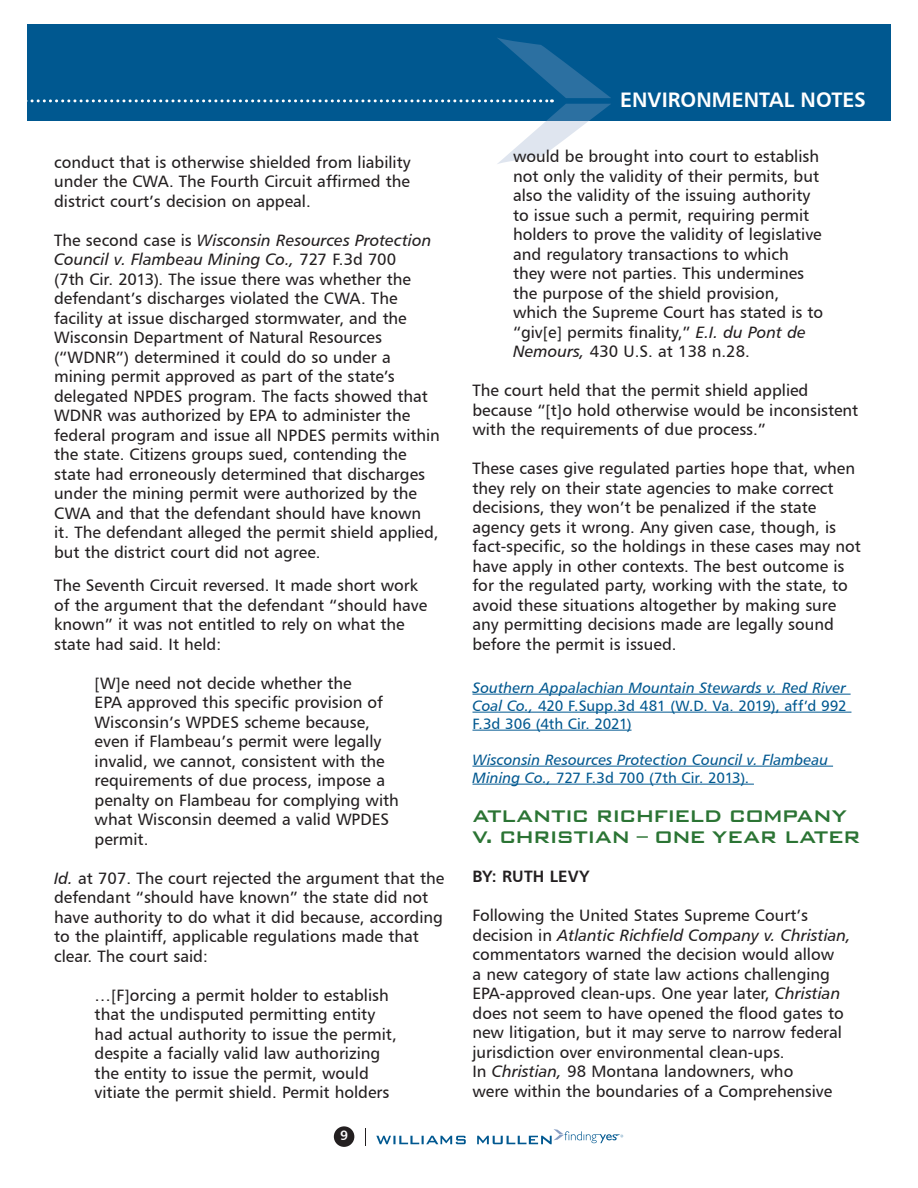
<style>
.page{position:relative;width:918px;height:1188px;background:#fff}
.page>*{position:absolute;margin:0;border:0;box-sizing:border-box;transform-origin:0 0}
.t1{font:500 22.5px/21.6px "Bank Gothic BT";letter-spacing:-.055em;color:#2b7434}
.t2{font:21px "Humanist 777 BT Bold B";color:#fff}
.t3{font:16.5px/19.5px "Humanist 777 BT Roman B";color:#231f20}
.t4{font:16.5px/19.5px "Humanist 777 BT Italic B";color:#231f20}
.t5{font:16.5px "Humanist 777 BT Bold B";letter-spacing:.005em;color:#231f20}
.t6{font:15px/18px "Humanist 777 BT Roman B";letter-spacing:-.005em;color:#005890}
.t7{font:15px "Humanist 777 BT Italic B";letter-spacing:.005em;color:#005890}
.t8{font:13.5px "Humanist 777 BT Bold B";color:#fff}
.s1{font-family:"Humanist 777 BT Roman B"}
.s2{font-family:"Humanist 777 BT Italic B"}
</style>
<div class="page">
<div style="left:334px;top:1126px;width:20px;height:21px;background:#231f20;border-radius:50%"></div>
<svg style="left:365px;top:1128px;width:1px;height:18px"></svg>
<svg style="left:376px;top:1129px;width:247px;height:15px"></svg>
<div style="left:27px;top:25px;width:864px;height:96px;background:#005890"></div>
<svg style="left:27px;top:38px;width:584px;height:126px"></svg>
<hr style="left:472px;top:694px;width:379px;height:1px;background:#005890">
<hr style="left:472px;top:712px;width:379px;height:1px;background:#005890">
<hr style="left:472px;top:730px;width:160px;height:1px;background:#005890">
<hr style="left:472px;top:766px;width:361px;height:1px;background:#005890">
<hr style="left:472px;top:784px;width:282px;height:1px;background:#005890">
<p class="t3" style="left:54px;top:152px;width:358px;text-align:justify">conduct that is otherwise shielded from liability under the CWA. The Fourth Circuit affirmed the district court’s decision on appeal.</p>
<p class="t4" style="left:54px;top:230px;width:379px"><span class="s1">The second case is</span> Wisconsin Resources Protection<br>Council v. Flambeau Mining Co., <span class="s1">727 F.3d 700</span></p>
<p class="t3" style="left:54px;top:269px;width:387px">(7th Cir. 2013). The issue there was whether the defendant’s discharges violated the CWA. The facility at issue discharged stormwater, and the Wisconsin Department of Natural Resources (“WDNR”) determined it could do so under a mining permit approved as part of the state’s delegated NPDES program. The facts showed that WDNR was authorized by EPA to administer the federal program and issue all NPDES permits within the state. Citizens groups sued, contending the state had erroneously determined that discharges under the mining permit were authorized by the CWA and that the defendant should have known it. The defendant alleged the permit shield applied, but the district court did not agree.</p>
<p class="t3" style="left:54px;top:575px;width:375px">The Seventh Circuit reversed. It made short work of the argument that the defendant “should have known” it was not entitled to rely on what the state had said. It held:</p>
<p class="t3" style="left:95px;top:673px;width:306px">[W]e need not decide whether the<br>EPA approved this specific provision of Wisconsin’s WPDES scheme because, even if Flambeau’s permit were legally invalid, we cannot, consistent with the requirements of due process, impose a penalty on Flambeau for complying with what Wisconsin deemed a valid WPDES permit.</p>
<p class="t3" style="left:54px;top:868px;width:392px"><span class="s2">Id.</span> at 707. The court rejected the argument that the defendant “should have known” the state did not have authority to do what it did because, according to the plaintiff, applicable regulations made that clear. The court said:</p>
<p class="t3" style="left:95px;top:985px;width:304px">…[F]orcing a permit holder to establish that the undisputed permitting entity had actual authority to issue the permit, despite a facially valid law authorizing the entity to issue the permit, would vitiate the permit shield. Permit holders</p>
<p class="t8" style="left:340px;top:1127px;width:10px">9</p>
<p class="t2" style="left:620px;top:86px;width:247px">ENVIRONMENTAL NOTES</p>
<p class="t3" style="left:513px;top:146px;width:312px">would be brought into court to establish not only the validity of their permits, but also the validity of the issuing authority to issue such a permit, requiring permit holders to prove the validity of legislative and regulatory transactions to which they were not parties. This undermines the purpose of the shield provision, which the Supreme Court has stated is to “giv[e] permits finality,” <span class="s2">E.I. du Pont de Nemours,</span> 430 U.S. at 138 n.28.</p>
<p class="t3" style="left:472px;top:380px;width:387px">The court held that the permit shield applied because “[t]o hold otherwise would be inconsistent with the requirements of due process.”</p>
<p class="t3" style="left:472px;top:458px;width:390px">These cases give regulated parties hope that, when they rely on their state agencies to make correct decisions, they won’t be penalized if the state agency gets it wrong. Any given case, though, is fact-specific, so the holdings in these cases may not have apply in other contexts. The best outcome is for the regulated party, working with the state, to avoid these situations altogether by making sure any permitting decisions made are legally sound before the permit is issued.</p>
<p class="t7" style="left:472px;top:678px;width:375px">Southern Appalachian Mountain Stewards v. Red River</p>
<p class="t6" style="left:472px;top:696px;width:376px"><span class="s2">Coal Co.,</span> 420 F.Supp.3d 481 (W.D. Va. 2019), aff’d 992<br>F.3d 306 (4th Cir. 2021)</p>
<p class="t7" style="left:472px;top:750px;width:357px">Wisconsin Resources Protection Council v. Flambeau</p>
<p class="t6" style="left:472px;top:768px;width:278px"><span class="s2">Mining Co.,</span> 727 F.3d 700 (7th Cir. 2013).</p>
<h1 class="t1" style="left:472px;top:804px;width:390px">ATLANTIC RICHFIELD COMPANY<br>V. CHRISTIAN – ONE YEAR LATER</h1>
<p class="t5" style="left:472px;top:866px;width:119px">BY: RUTH LEVY</p>
<p class="t3" style="left:472px;top:905px;width:337px">Following the United States Supreme Court’s</p>
<p class="t4" style="left:472px;top:925px;width:380px"><span class="s1">decision in</span> Atlantic Richfield Company v. Christian,</p>
<p class="t3" style="left:472px;top:944px;width:373px">commentators warned the decision would allow a new category of state law actions challenging EPA-approved clean-ups. One year later, <span class="s2">Christian </span>does not seem to have opened the flood gates to new litigation, but it may serve to narrow federal jurisdiction over environmental clean-ups.<br>In <span class="s2">Christian,</span> 98 Montana landowners, who<br>were within the boundaries of a Comprehensive</p>
</div>
